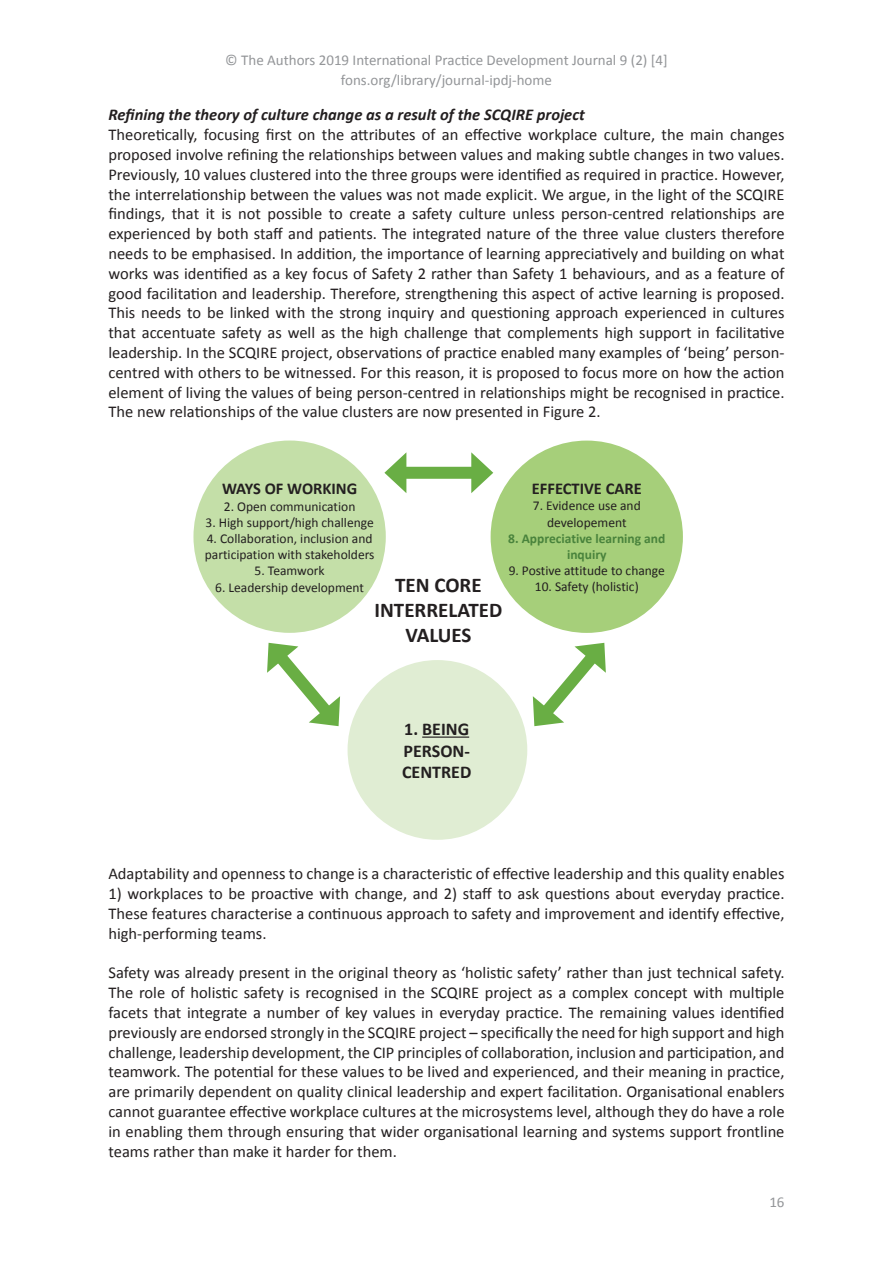
<style>
.page{position:relative;width:893px;height:1263px;background:#fff}
.page>*{position:absolute;margin:0;border:0;box-sizing:border-box;transform-origin:0 0}
.t1{font:700 21px/25.2px "Calibri";color:#231f20;text-align:center}
.t2{font:700 18px/21.6px "Calibri";color:#231f20;text-align:justify}
.t3{font:16.5px/19.8px "Calibri";color:#231f20;text-align:justify}
.t4{font:italic 700 16.5px "Calibri";color:#231f20}
.t5{font:700 16.5px "Calibri";color:#231f20}
.t6{font:15px/19.8px "Calibri";color:#939598;text-align:center}
.t7{font:13.5px/16.2px "Calibri";color:#231f20}
.t8{font:700 13.5px/16.2px "Calibri";color:#49833c;text-align:center}
</style>
<div class="page">
<div style="left:348px;top:660px;width:179px;height:180px;background:#e0edd3;border-radius:50%"></div>
<hr style="left:422px;top:736px;width:47px;height:2px;background:#231f20">
<div style="left:193px;top:440px;width:193px;height:193px;background:#c4dfa8;border-radius:50%"></div>
<div style="left:491px;top:441px;width:192px;height:192px;background:#a6cf7a;border-radius:50%"></div>
<div style="left:398px;top:467px;width:82px;height:12px;background:#69ae44"></div>
<svg style="left:384px;top:453px;width:22px;height:40px"></svg>
<svg style="left:471px;top:452px;width:22px;height:41px"></svg>
<svg style="left:532px;top:642px;width:74px;height:85px"></svg>
<svg style="left:267px;top:642px;width:73px;height:85px"></svg>
<p class="t6" style="left:225px;top:50px;width:444px">© The Authors 2019 International Practice Development Journal 9 (2) [4] fons.org/library/journal-ipdj-home</p>
<p class="t4" style="left:108px;top:103px;width:478px">Refining the theory of culture change as a result of the SCQIRE project</p>
<p class="t3" style="left:108px;top:124px;width:678px">Theoretically, focusing first on the attributes of an effective workplace culture, the main changes proposed involve refining the relationships between values and making subtle changes in two values.<br>Previously, 10 values clustered into the three groups were identified as required in practice. However, the interrelationship between the values was not made explicit. We argue, in the light of the SCQIRE findings, that it is not possible to create a safety culture unless person-centred relationships are experienced by both staff and patients. The integrated nature of the three value clusters therefore needs to be emphasised. In addition, the importance of learning appreciatively and building on what works was identified as a key focus of Safety 2 rather than Safety 1 behaviours, and as a feature of good facilitation and leadership. Therefore, strengthening this aspect of active learning is proposed.<br>This needs to be linked with the strong inquiry and questioning approach experienced in cultures that accentuate safety as well as the high challenge that complements high support in facilitative leadership. In the SCQIRE project, observations of practice enabled many examples of ‘being’ person&shy;centred with others to be witnessed. For this reason, it is proposed to focus more on how the action element of living the values of being person-centred in relationships might be recognised in practice.<br>The new relationships of the value clusters are now presented in Figure 2.</p>
<p class="t5" style="left:532px;top:477px;width:111px">EFFECTIVE CARE</p>
<p class="t7" style="left:533px;top:497px;width:109px;text-align:center">7. Evidence use and developement</p>
<p class="t8" style="left:508px;top:530px;width:159px">8. Appreciative learning and inquiry</p>
<p class="t7" style="left:509px;top:562px;width:158px">9. Postive attitude to change</p>
<p class="t7" style="left:535px;top:578px;width:105px">10. Safety (holistic)</p>
<p class="t5" style="left:222px;top:477px;width:137px">WAYS OF WORKING</p>
<p class="t7" style="left:224px;top:497px;width:133px">2. Open communication</p>
<p class="t7" style="left:205px;top:514px;width:170px">3. High support/high challenge</p>
<p class="t7" style="left:205px;top:530px;width:171px">4. Collaboration, inclusion and participation with stakeholders</p>
<p class="t7" style="left:255px;top:562px;width:72px">5. Teamwork</p>
<p class="t7" style="left:215px;top:578px;width:150px">6. Leadership development</p>
<p class="t1" style="left:374px;top:571px;width:129px">TEN CORE<br>INTERRELATED<br>VALUES</p>
<p class="t2" style="left:402px;top:718px;width:71px">1. BEING PERSON-CENTRED</p>
<p class="t3" style="left:108px;top:863px;width:678px">Adaptability and openness to change is a characteristic of effective leadership and this quality enables</p>
<p class="t3" style="left:108px;top:883px;width:678px">1) workplaces to be proactive with change, and 2) staff to ask questions about everyday practice.<br>These features characterise a continuous approach to safety and improvement and identify effective, high-performing teams.</p>
<p class="t3" style="left:108px;top:962px;width:678px">Safety was already present in the original theory as ‘holistic safety’ rather than just technical safety.<br>The role of holistic safety is recognised in the SCQIRE project as a complex concept with multiple facets that integrate a number of key values in everyday practice. The remaining values identified previously are endorsed strongly in the SCQIRE project – specifically the need for high support and high challenge, leadership development, the CIP principles of collaboration, inclusion and participation, and teamwork. The potential for these values to be lived and experienced, and their meaning in practice, are primarily dependent on quality clinical leadership and expert facilitation. Organisational enablers cannot guarantee effective workplace cultures at the microsystems level, although they do have a role in enabling them through ensuring that wider organisational learning and systems support frontline teams rather than make it harder for them.</p>
<p class="t6" style="left:769px;top:1192px;width:17px">16</p>
</div>
